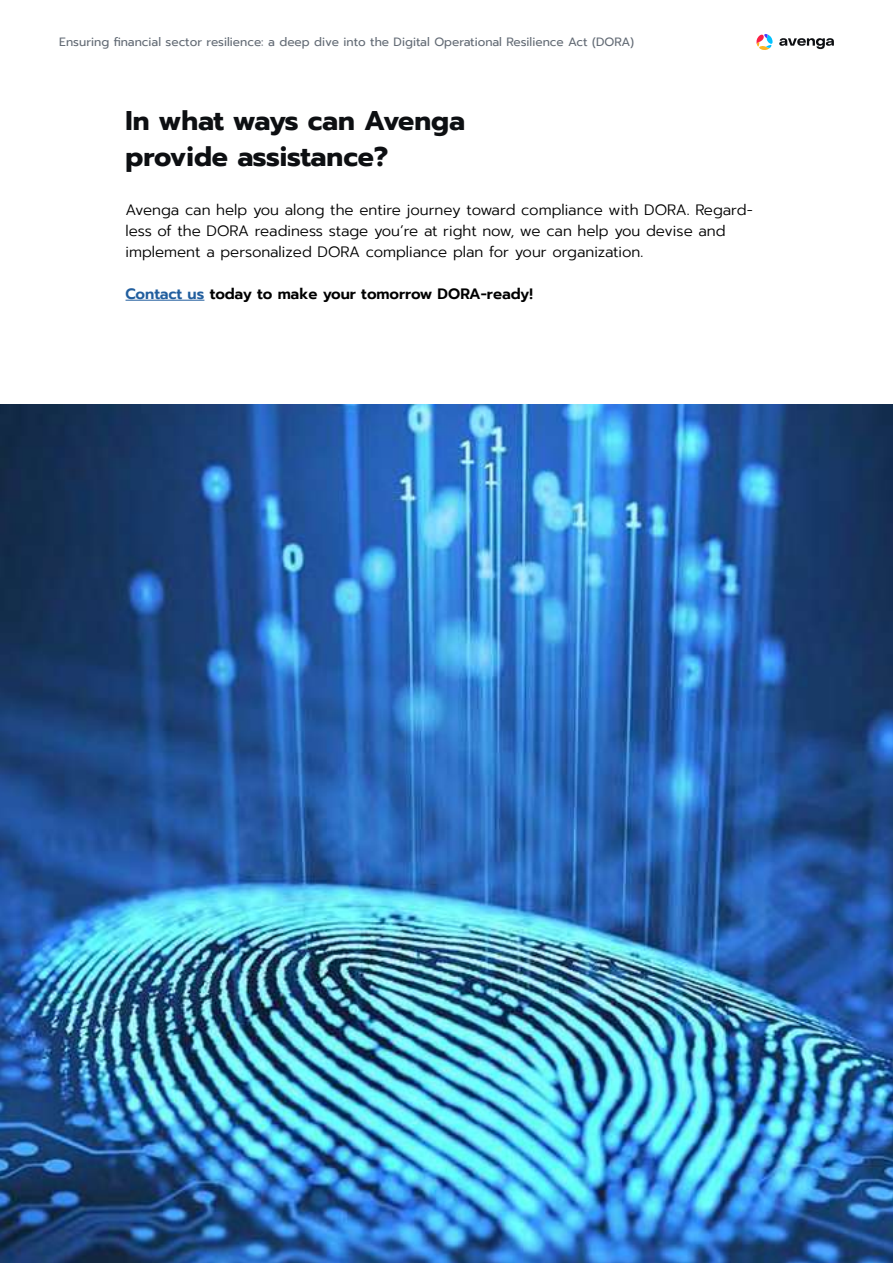
<style>
.page{position:relative;width:893px;height:1263px;background:#fff}
.page>*{position:absolute;margin:0;border:0;box-sizing:border-box;transform-origin:0 0}
.t1{font:700 27px/36px "Prompt";color:#0d0f12}
.t2{font:300 15px/21px "Prompt";color:#000}
.t3{font:600 15px "Prompt";letter-spacing:-.005em;color:#000}
.t4{font:12px "Prompt";color:#636b75}
.s1{color:#215e9e}
</style>
<div class="page">
<svg style="left:757px;top:34px;width:16px;height:16px"></svg>
<svg style="left:779px;top:38px;width:55px;height:11px"></svg>
<hr style="left:126px;top:300px;width:78px;height:1px;background:#215e9e">
<img style="left:0;top:404px;width:893px;height:859px">
<p class="t4" style="left:59px;top:33px;width:576px">Ensuring financial sector resilience: a deep dive into the Digital Operational Resilience Act (DORA)</p>
<h1 class="t1" style="left:126px;top:103px;width:341px">In what ways can Avenga provide assistance?</h1>
<p class="t2" style="left:126px;top:199px;width:629px">Avenga can help you along the entire journey toward compliance with DORA. Regard&shy;less of the DORA readiness stage you’re at right now, we can help you devise and implement a personalized DORA compliance plan for your organization.</p>
<p class="t3" style="left:126px;top:283px;width:409px"><span class="s1">Contact us</span> today to make your tomorrow DORA-ready!</p>
</div>
